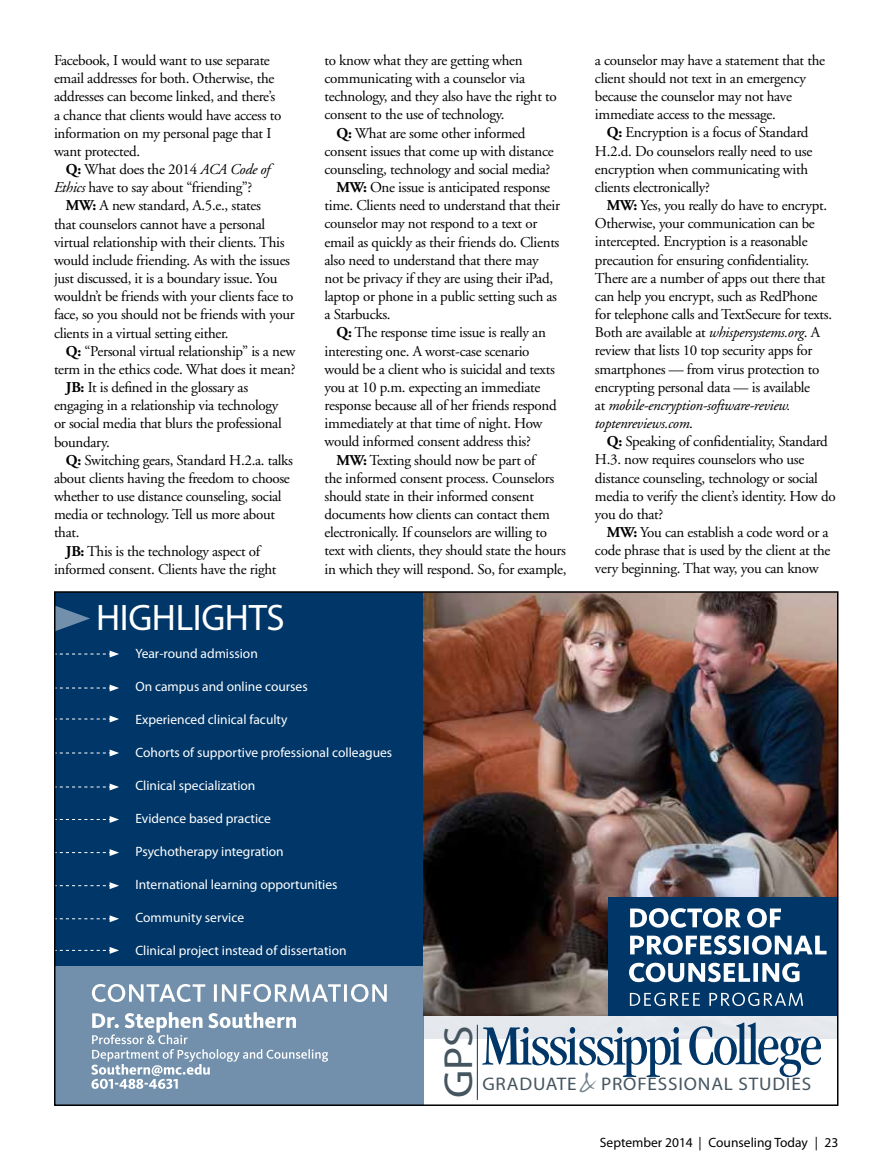
<style>
.page{position:relative;width:891px;height:1175px;background:#fff}
.page>*{position:absolute;margin:0;border:0;box-sizing:border-box;transform-origin:0 0}
.t1{font:40.65px "Myriad Pro";color:#455560;scale:1.07 1}
.t2{font:37.05px "Myriad Pro";letter-spacing:-.01em;color:#fff}
.t3{font:18.3px "Myriad Pro";letter-spacing:.045em;color:#455560;scale:1.05 1}
.t4{font:15px/18.1px "Adobe Garamond";letter-spacing:-.02em;color:#000}
.t5{font:13.5px "Myriad Pro";color:#fff}
.t6{font:13.5px "Myriad Pro";color:#000}
.s1{font-weight:700}
.s2{font-style:italic}
.s3{font-family:"Journal";font-size:29.7px;color:#74838e}
</style>
<div class="page">
<div style="left:55px;top:592px;width:369px;height:513px;background:#003768"></div>
<div style="left:55px;top:966px;width:369px;height:139px;background:#7290ab"></div>
<img style="left:423px;top:1015px;width:412px;height:23px">
<img style="left:423px;top:594px;width:412px;height:421px">
<div style="left:609px;top:897px;width:229px;height:118px;background:#003768"></div>
<svg style="left:630px;top:992px;width:173px;height:14px"></svg>
<svg style="left:629px;top:962px;width:171px;height:20px"></svg>
<svg style="left:630px;top:935px;width:197px;height:19px"></svg>
<svg style="left:630px;top:908px;width:151px;height:19px"></svg>
<svg style="left:91px;top:1012px;width:237px;height:76px"></svg>
<svg style="left:92px;top:984px;width:295px;height:18px"></svg>
<svg style="left:689px;top:1022px;width:132px;height:55px"></svg>
<svg style="left:482px;top:1027px;width:200px;height:50px"></svg>
<hr style="left:477px;top:1024px;width:1px;height:75px;background:#003768">
<svg style="left:57px;top:606px;width:62px;height:51px"></svg>
<svg style="left:59px;top:684px;width:60px;height:7px"></svg>
<svg style="left:59px;top:715px;width:60px;height:7px"></svg>
<svg style="left:59px;top:749px;width:60px;height:7px"></svg>
<svg style="left:59px;top:783px;width:60px;height:7px"></svg>
<svg style="left:59px;top:816px;width:60px;height:7px"></svg>
<svg style="left:59px;top:849px;width:60px;height:7px"></svg>
<svg style="left:59px;top:882px;width:60px;height:7px"></svg>
<svg style="left:59px;top:915px;width:60px;height:7px"></svg>
<svg style="left:59px;top:947px;width:60px;height:6px"></svg>
<p class="t4" style="left:54px;top:52px;width:229px">Facebook, I would want to use separate email addresses for both. Otherwise, the addresses can become linked, and there’s a chance that clients would have access to information on my personal page that I want protected.</p>
<p class="t4" style="left:54px;top:161px;width:218px;text-indent:12px"><span class="s1">Q:</span> What does the 2014 <span class="s2">ACA Code of<br>Ethics</span> have to say about “friending”?</p>
<p class="t4" style="left:54px;top:197px;width:242px;text-indent:12px"><span class="s1">MW:</span> A new standard, A.5.e., states<br>that counselors cannot have a personal virtual relationship with their clients. This would include friending. As with the issues just discussed, it is a boundary issue. You wouldn’t be friends with your clients face to face, so you should not be friends with your clients in a virtual setting either.</p>
<p class="t4" style="left:66px;top:342px;width:231px"><span class="s1">Q:</span> “Personal virtual relationship” is a new</p>
<p class="t4" style="left:54px;top:360px;width:243px">term in the ethics code. What does it mean?</p>
<p class="t4" style="left:66px;top:378px;width:184px"><span class="s1">JB:</span> It is defined in the glossary as</p>
<p class="t4" style="left:54px;top:397px;width:226px">engaging in a relationship via technology</p>
<p class="t4" style="left:54px;top:415px;width:229px">or social media that blurs the professional</p>
<p class="t4" style="left:54px;top:433px;width:57px">boundary.</p>
<p class="t4" style="left:66px;top:451px;width:229px"><span class="s1">Q:</span> Switching gears, Standard H.2.a. talks</p>
<p class="t4" style="left:54px;top:469px;width:237px">about clients having the freedom to choose</p>
<p class="t4" style="left:54px;top:487px;width:229px">whether to use distance counseling, social</p>
<p class="t4" style="left:54px;top:506px;width:223px">media or technology. Tell us more about</p>
<p class="t4" style="left:54px;top:524px;width:27px">that.</p>
<p class="t4" style="left:66px;top:542px;width:196px"><span class="s1">JB:</span> This is the technology aspect of</p>
<p class="t4" style="left:54px;top:560px;width:224px">informed consent. Clients have the right</p>
<h2 class="t2" style="left:96px;top:595px;width:190px">HIGHLIGHTS</h2>
<p class="t4" style="left:324px;top:51px;width:200px">to know what they are getting when</p>
<p class="t4" style="left:324px;top:70px;width:202px">communicating with a counselor via</p>
<p class="t4" style="left:324px;top:88px;width:234px">technology, and they also have the right to</p>
<p class="t4" style="left:324px;top:106px;width:182px">consent to the use of technology.</p>
<p class="t4" style="left:336px;top:124px;width:191px"><span class="s1">Q:</span> What are some other informed</p>
<p class="t4" style="left:324px;top:142px;width:231px">consent issues that come up with distance</p>
<p class="t4" style="left:324px;top:160px;width:227px">counseling, technology and social media?</p>
<p class="t4" style="left:336px;top:179px;width:215px"><span class="s1">MW:</span> One issue is anticipated response</p>
<p class="t4" style="left:324px;top:197px;width:237px">time. Clients need to understand that their</p>
<p class="t4" style="left:324px;top:215px;width:214px">counselor may not respond to a text or</p>
<p class="t4" style="left:324px;top:233px;width:237px">email as quickly as their friends do. Clients</p>
<p class="t4" style="left:324px;top:251px;width:216px">also need to understand that there may</p>
<p class="t4" style="left:324px;top:269px;width:230px">not be privacy if they are using their iPad,</p>
<p class="t4" style="left:324px;top:288px;width:234px">laptop or phone in a public setting such as</p>
<p class="t4" style="left:324px;top:306px;width:68px">a Starbucks.</p>
<p class="t4" style="left:336px;top:324px;width:211px"><span class="s1">Q:</span> The response time issue is really an</p>
<p class="t4" style="left:324px;top:342px;width:207px">interesting one. A worst-case scenario</p>
<p class="t4" style="left:324px;top:360px;width:232px">would be a client who is suicidal and texts</p>
<p class="t4" style="left:324px;top:378px;width:217px">you at 10 p.m. expecting an immediate</p>
<p class="t4" style="left:324px;top:396px;width:234px">response because all of her friends respond</p>
<p class="t4" style="left:324px;top:415px;width:220px">immediately at that time of night. How</p>
<p class="t4" style="left:324px;top:433px;width:208px">would informed consent address this?</p>
<p class="t4" style="left:336px;top:451px;width:201px"><span class="s1">MW:</span> Texting should now be part of</p>
<p class="t4" style="left:324px;top:469px;width:231px">the informed consent process. Counselors</p>
<p class="t4" style="left:324px;top:487px;width:211px">should state in their informed consent</p>
<p class="t4" style="left:324px;top:505px;width:227px">documents how clients can contact them</p>
<p class="t4" style="left:324px;top:524px;width:224px">electronically. If counselors are willing to</p>
<p class="t4" style="left:324px;top:542px;width:243px">text with clients, they should state the hours</p>
<p class="t4" style="left:324px;top:560px;width:244px">in which they will respond. So, for example,</p>
<p class="t5" style="left:135px;top:645px;width:124px">Year-round admission</p>
<p class="t5" style="left:135px;top:678px;width:174px">On campus and online courses</p>
<p class="t5" style="left:135px;top:711px;width:154px">Experienced clinical faculty</p>
<p class="t5" style="left:135px;top:744px;width:258px">Cohorts of supportive professional colleagues</p>
<p class="t5" style="left:135px;top:777px;width:122px">Clinical specialization</p>
<p class="t5" style="left:135px;top:810px;width:137px">Evidence based practice</p>
<p class="t5" style="left:135px;top:843px;width:150px">Psychotherapy integration</p>
<p class="t5" style="left:135px;top:876px;width:204px">International learning opportunities</p>
<p class="t5" style="left:135px;top:909px;width:110px">Community service</p>
<p class="t5" style="left:135px;top:942px;width:213px">Clinical project instead of dissertation</p>
<p class="t4" style="left:595px;top:51px;width:232px">a counselor may have a statement that the client should not text in an emergency because the counselor may not have immediate access to the message.</p>
<p class="t4" style="left:595px;top:124px;width:219px;text-indent:12px"><span class="s1">Q:</span> Encryption is a focus of Standard H.2.d. Do counselors really need to use encryption when communicating with clients electronically?</p>
<p class="t4" style="left:595px;top:197px;width:239px;text-indent:12px"><span class="s1">MW:</span> Yes, you really do have to encrypt.<br>Otherwise, your communication can be intercepted. Encryption is a reasonable precaution for ensuring confidentiality.<br>There are a number of apps out there that can help you encrypt, such as RedPhone for telephone calls and TextSecure for texts.<br>Both are available at <span class="s2">whispersystems.org</span>. A review that lists 10 top security apps for smartphones — from virus protection to encrypting personal data — is available<br>at <span class="s2">mobile-encryption-software-review. toptenreviews.com</span>.</p>
<p class="t4" style="left:595px;top:433px;width:242px;text-indent:12px"><span class="s1">Q:</span> Speaking of confidentiality, Standard H.3. now requires counselors who use distance counseling, technology or social media to verify the client’s identity. How do you do that?</p>
<p class="t4" style="left:595px;top:523px;width:237px;text-indent:12px"><span class="s1">MW:</span> You can establish a code word or a code phrase that is used by the client at the very beginning. That way, you can know</p>
<h1 class="t1" style="left:433px;top:1097px;width:69px;rotate:-90deg">GPS</h1>
<p class="t3" style="left:482px;top:1072px;width:315px">GRADUATE <span class="s3">&amp;</span> PROFESSIONAL STUDIES</p>
<p class="t6" style="left:600px;top:1134px;width:240px">September 2014 | Counseling Today | 23</p>
</div>
